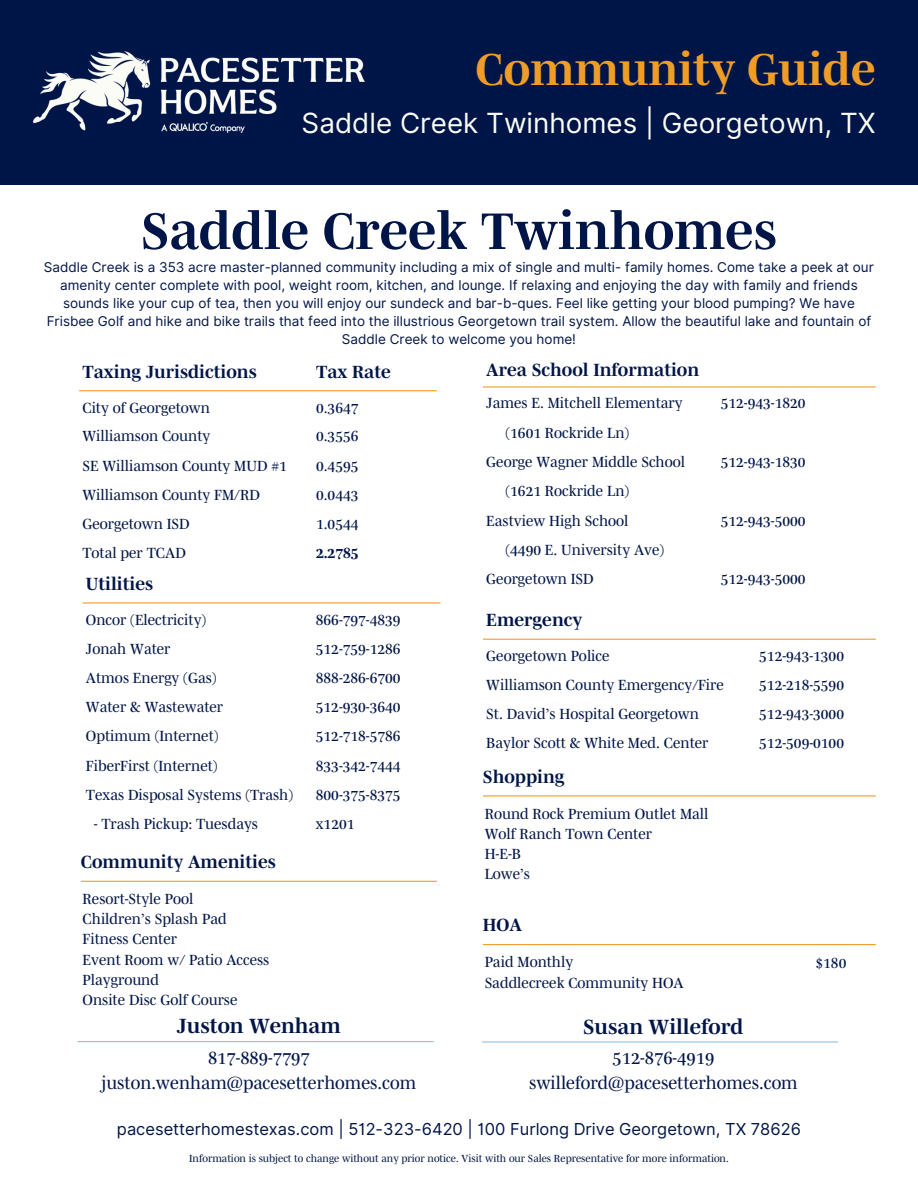
<style>
.page{position:relative;width:918px;height:1188px;background:#fff}
.page>*{position:absolute;margin:0;border:0;box-sizing:border-box;transform-origin:0 0}
.t1{font:700 52.5px "Mencken Std";color:#001547}
.t2{font:700 45.6px "Mencken Std";color:#f09d26}
.t3{font:27.75px "Inter";color:#fbfcf6}
.t4{font:700 21px "Mencken Std";color:#001547}
.t5{font:700 18px "Mencken Std";color:#001547}
.t6{font:18px/24.8px "Mencken Std";color:#001547;text-align:center}
.t7{font:16.5px "Inter";color:#001547}
.t8{font:15px/20.2px "Mencken Std";color:#001547}
.t9{font:700 15px "Mencken Std";color:#001547}
.t10{font:13.5px/18px "Inter";color:#001547;text-align:center}
.t11{font:10.5px "Mencken Std";color:#001547}
</style>
<div class="page">
<div style="left:0;top:0;width:918px;height:185px;background:#001547"></div>
<img style="left:34px;top:51px;width:331px;height:81px">
<hr style="left:79px;top:390px;width:358px;height:1px;background:#f09d26">
<hr style="left:483px;top:386px;width:393px;height:2px;background:#f09d26">
<hr style="left:83px;top:602px;width:357px;height:2px;background:#f09d26">
<hr style="left:483px;top:639px;width:393px;height:1px;background:#f09d26">
<hr style="left:483px;top:795px;width:393px;height:1px;background:#f09d26">
<hr style="left:483px;top:944px;width:393px;height:1px;background:#f09d26">
<hr style="left:81px;top:881px;width:356px;height:1px;background:#f09d26">
<hr style="left:78px;top:1041px;width:356px;height:1px;background:#97bde3">
<hr style="left:482px;top:1041px;width:356px;height:2px;background:#97bde3">
<h2 class="t2" style="left:475px;top:43px;width:402px">Community Guide</h2>
<h3 class="t3" style="left:302px;top:103px;width:576px">Saddle Creek Twinhomes | Georgetown, TX</h3>
<h1 class="t1" style="left:141px;top:201px;width:638px">Saddle Creek Twinhomes</h1>
<p class="t10" style="left:44px;top:258px;width:832px">Saddle Creek is a 353 acre master-planned community including a mix of single and multi- family homes. Come take a peek at our amenity center complete with pool, weight room, kitchen, and lounge. If relaxing and enjoying the day with family and friends sounds like your cup of tea, then you will enjoy our sundeck and bar-b-ques. Feel like getting your blood pumping? We have Frisbee Golf and hike and bike trails that feed into the illustrious Georgetown trail system. Allow the beautiful lake and fountain of Saddle Creek to welcome you home!</p>
<p class="t5" style="left:486px;top:359px;width:214px">Area School Information</p>
<p class="t8" style="left:486px;top:392px;width:198px">James E. Mitchell Elementary</p>
<p class="t8" style="left:721px;top:392px;width:86px">512-943-1820</p>
<p class="t8" style="left:486px;top:418px;width:200px;line-height:29.4px;text-indent:19px">(1601 Rockride Ln)<br>George Wagner Middle School</p>
<p class="t5" style="left:82px;top:362px;width:176px">Taxing Jurisdictions</p>
<p class="t5" style="left:316px;top:362px;width:76px">Tax Rate</p>
<p class="t8" style="left:82px;top:397px;width:129px">City of Georgetown</p>
<p class="t8" style="left:316px;top:397px;width:44px">0.3647</p>
<p class="t8" style="left:82px;top:426px;width:129px">Williamson County</p>
<p class="t8" style="left:316px;top:426px;width:44px">0.3556</p>
<p class="t8" style="left:82px;top:455px;width:206px">SE Williamson County MUD #1</p>
<p class="t8" style="left:316px;top:455px;width:44px">0.4595</p>
<p class="t8" style="left:82px;top:484px;width:179px">Williamson County FM/RD</p>
<p class="t8" style="left:316px;top:484px;width:44px">0.0443</p>
<p class="t8" style="left:82px;top:514px;width:109px">Georgetown ISD</p>
<p class="t8" style="left:316px;top:514px;width:44px">1.0544</p>
<p class="t8" style="left:82px;top:543px;width:105px">Total per TCAD</p>
<p class="t9" style="left:316px;top:545px;width:44px">2.2785</p>
<p class="t8" style="left:721px;top:452px;width:86px">512-943-1830</p>
<p class="t8" style="left:486px;top:476px;width:144px;line-height:29.2px;text-align:right">(1621 Rockride Ln)<br>Eastview High School</p>
<p class="t8" style="left:721px;top:510px;width:86px">512-943-5000</p>
<p class="t8" style="left:506px;top:539px;width:160px">(4490 E. University Ave)</p>
<p class="t5" style="left:86px;top:574px;width:69px">Utilities</p>
<p class="t8" style="left:486px;top:569px;width:109px">Georgetown ISD</p>
<p class="t8" style="left:721px;top:569px;width:86px">512-943-5000</p>
<p class="t8" style="left:86px;top:609px;width:122px">Oncor (Electricity)</p>
<p class="t8" style="left:316px;top:609px;width:86px">866-797-4839</p>
<p class="t8" style="left:86px;top:638px;width:86px">Jonah Water</p>
<p class="t8" style="left:316px;top:638px;width:86px">512-759-1286</p>
<p class="t8" style="left:86px;top:667px;width:132px">Atmos Energy (Gas)</p>
<p class="t8" style="left:316px;top:667px;width:86px">888-286-6700</p>
<p class="t8" style="left:86px;top:697px;width:139px">Water &amp; Wastewater</p>
<p class="t8" style="left:316px;top:697px;width:86px">512-930-3640</p>
<p class="t8" style="left:86px;top:726px;width:134px">Optimum (Internet)</p>
<p class="t8" style="left:316px;top:726px;width:86px">512-718-5786</p>
<p class="t8" style="left:86px;top:755px;width:133px">FiberFirst (Internet)</p>
<p class="t8" style="left:316px;top:755px;width:86px">833-342-7444</p>
<p class="t8" style="left:86px;top:784px;width:209px">Texas Disposal Systems (Trash)</p>
<p class="t8" style="left:316px;top:784px;width:86px">800-375-8375</p>
<p class="t8" style="left:94px;top:814px;width:166px">- Trash Pickup: Tuesdays</p>
<p class="t8" style="left:316px;top:814px;width:40px">x1201</p>
<p class="t5" style="left:486px;top:610px;width:98px">Emergency</p>
<p class="t8" style="left:486px;top:646px;width:125px">Georgetown Police</p>
<p class="t8" style="left:759px;top:646px;width:86px">512-943-1300</p>
<p class="t8" style="left:486px;top:674px;width:239px">Williamson County Emergency/Fire</p>
<p class="t8" style="left:759px;top:674px;width:86px">512-218-5590</p>
<p class="t8" style="left:486px;top:704px;width:214px">St. David’s Hospital Georgetown</p>
<p class="t8" style="left:759px;top:704px;width:86px">512-943-3000</p>
<p class="t8" style="left:486px;top:733px;width:224px">Baylor Scott &amp; White Med. Center</p>
<p class="t8" style="left:759px;top:733px;width:86px">512-509-0100</p>
<p class="t5" style="left:483px;top:766px;width:83px">Shopping</p>
<p class="t8" style="left:485px;top:803px;width:225px">Round Rock Premium Outlet Mall<br>Wolf Ranch Town Center<br>H-E-B<br>Lowe’s</p>
<p class="t5" style="left:483px;top:915px;width:41px">HOA</p>
<p class="t8" style="left:485px;top:952px;width:201px">Paid Monthly<br>Saddlecreek Community HOA</p>
<p class="t8" style="left:816px;top:953px;width:32px">$180</p>
<p class="t5" style="left:81px;top:851px;width:196px">Community Amenities</p>
<p class="t8" style="left:83px;top:889px;width:188px">Resort-Style Pool<br>Children’s Splash Pad<br>Fitness Center<br>Event Room w/ Patio Access<br>Playground<br>Onsite Disc Golf Course</p>
<h3 class="t4" style="left:177px;top:1014px;width:165px">Juston Wenham</h3>
<p class="t6" style="left:102px;top:1045px;width:316px">817-889-7797 juston.wenham@pacesetterhomes.com</p>
<h3 class="t4" style="left:583px;top:1014px;width:162px">Susan Willeford</h3>
<p class="t6" style="left:529px;top:1045px;width:270px">512-876-4919 swilleford@pacesetterhomes.com</p>
<p class="t7" style="left:117px;top:1117px;width:686px">pacesetterhomestexas.com | 512-323-6420 | 100 Furlong Drive Georgetown, TX 78626</p>
<p class="t11" style="left:189px;top:1152px;width:541px">Information is subject to change without any prior notice. Visit with our Sales Representative for more information.</p>
</div>
